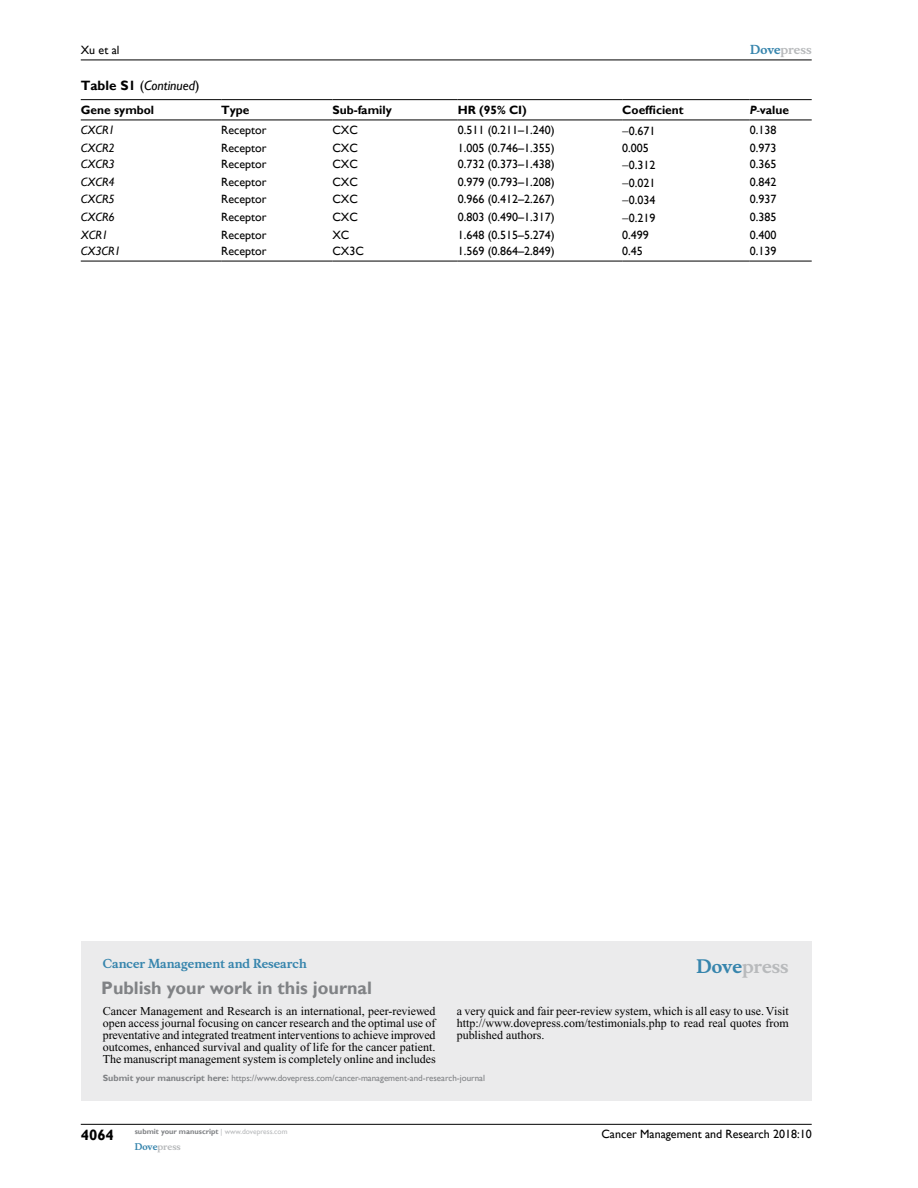
<style>
.page{position:relative;width:918px;height:1188px;background:#fff}
.page>*{position:absolute;margin:0;border:0;box-sizing:border-box;transform-origin:0 0}
.t1{font:700 18px "Gill Sans";color:#808285}
.t2{font:700 18px "Musee";color:#b8babc}
.t3{font:700 15px "Gill Sans";color:#000}
.t4{font:italic 13.5px "Gill Sans";color:#000}
.t5{font:12px/12px "Times New Roman";color:#000;text-align:justify}
.t6{font:12px "Gill Sans";color:#000}
.t7{font:700 12px "Gill Sans";color:#000}
.t8{font:italic 12px "Gill Sans";color:#000}
.t9{font:700 12px "Musee";color:#3785ad}
.t10{font:700 12px "Musee";color:#b8babc}
.t11{font:9px "Gill Sans";color:#808285}
.t12{font:700 9px "Musee";color:#b8babc}
.t13{font:700 7.5px "Gill Sans";color:#808285}
.s1{font-weight:700;font-style:normal}
.s2{font-style:normal}
.s3{color:#3785ad}
.s4{font-style:italic}
.s5{font-weight:400;font-style:italic}
.s6{font-weight:700}
.s7{font-weight:400;color:#b8babc}
</style>
<div class="page">
<div style="left:81px;top:941px;width:731px;height:160px;background:#ebebec"></div>
<hr style="left:81px;top:1124px;width:731px;height:1px;background:#000">
<hr style="left:81px;top:60px;width:731px;height:1px;background:#000">
<hr style="left:81px;top:261px;width:140px;height:1px;background:#000">
<hr style="left:221px;top:261px;width:111px;height:1px;background:#000">
<hr style="left:332px;top:261px;width:126px;height:1px;background:#000">
<hr style="left:458px;top:261px;width:164px;height:1px;background:#000">
<hr style="left:622px;top:261px;width:128px;height:1px;background:#000">
<hr style="left:750px;top:261px;width:62px;height:1px;background:#000">
<hr style="left:81px;top:120px;width:140px;height:1px;background:#000">
<hr style="left:221px;top:120px;width:111px;height:1px;background:#000">
<hr style="left:332px;top:120px;width:126px;height:1px;background:#000">
<hr style="left:458px;top:120px;width:164px;height:1px;background:#000">
<hr style="left:622px;top:120px;width:128px;height:1px;background:#000">
<hr style="left:750px;top:120px;width:62px;height:1px;background:#000">
<hr style="left:81px;top:99px;width:140px;height:1px;background:#000">
<hr style="left:221px;top:99px;width:111px;height:1px;background:#000">
<hr style="left:332px;top:99px;width:126px;height:1px;background:#000">
<hr style="left:458px;top:99px;width:164px;height:1px;background:#000">
<hr style="left:622px;top:99px;width:128px;height:1px;background:#000">
<hr style="left:750px;top:99px;width:62px;height:1px;background:#000">
<p class="t6" style="left:81px;top:43px;width:40px">Xu et al</p>
<p class="t4" style="left:81px;top:78px;width:120px"><span class="s1">Table S1</span> <span class="s2">(</span>Continued<span class="s2">)</span></p>
<p class="t10" style="left:750px;top:43px;width:63px"><span class="s3">Dove</span>press</p>
<p class="t7" style="left:81px;top:103px;width:75px">Gene symbol</p>
<p class="t7" style="left:221px;top:103px;width:30px">Type</p>
<p class="t7" style="left:332px;top:103px;width:61px">Sub-family</p>
<p class="t7" style="left:458px;top:103px;width:71px">HR (95% CI)</p>
<p class="t7" style="left:622px;top:103px;width:63px">Coefficient</p>
<p class="t7" style="left:750px;top:103px;width:41px"><span class="s4">P</span><span class="s5">-</span>value</p>
<p class="t8" style="left:81px;top:123px;width:35px">CXCR1</p>
<p class="t6" style="left:221px;top:123px;width:47px">Receptor</p>
<p class="t6" style="left:332px;top:123px;width:27px">CXC</p>
<p class="t6" style="left:458px;top:123px;width:98px">0.511 (0.211–1.240)</p>
<p class="t6" style="left:622px;top:124px;width:35px">−0.671</p>
<p class="t6" style="left:750px;top:123px;width:28px">0.138</p>
<p class="t8" style="left:81px;top:141px;width:35px">CXCR2</p>
<p class="t6" style="left:221px;top:141px;width:47px">Receptor</p>
<p class="t6" style="left:332px;top:141px;width:27px">CXC</p>
<p class="t6" style="left:458px;top:141px;width:98px">1.005 (0.746–1.355)</p>
<p class="t6" style="left:622px;top:141px;width:28px">0.005</p>
<p class="t6" style="left:750px;top:141px;width:28px">0.973</p>
<p class="t8" style="left:81px;top:157px;width:35px">CXCR3</p>
<p class="t6" style="left:221px;top:157px;width:47px">Receptor</p>
<p class="t6" style="left:332px;top:157px;width:27px">CXC</p>
<p class="t6" style="left:458px;top:157px;width:98px">0.732 (0.373–1.438)</p>
<p class="t6" style="left:622px;top:158px;width:35px">−0.312</p>
<p class="t6" style="left:750px;top:157px;width:28px">0.365</p>
<p class="t8" style="left:81px;top:175px;width:35px">CXCR4</p>
<p class="t6" style="left:221px;top:175px;width:47px">Receptor</p>
<p class="t6" style="left:332px;top:175px;width:27px">CXC</p>
<p class="t6" style="left:458px;top:175px;width:98px">0.979 (0.793–1.208)</p>
<p class="t6" style="left:622px;top:176px;width:35px">−0.021</p>
<p class="t6" style="left:750px;top:175px;width:28px">0.842</p>
<p class="t8" style="left:81px;top:192px;width:35px">CXCR5</p>
<p class="t6" style="left:221px;top:192px;width:47px">Receptor</p>
<p class="t6" style="left:332px;top:192px;width:27px">CXC</p>
<p class="t6" style="left:458px;top:192px;width:98px">0.966 (0.412–2.267)</p>
<p class="t6" style="left:622px;top:193px;width:35px">−0.034</p>
<p class="t6" style="left:750px;top:192px;width:28px">0.937</p>
<p class="t8" style="left:81px;top:210px;width:35px">CXCR6</p>
<p class="t6" style="left:221px;top:210px;width:47px">Receptor</p>
<p class="t6" style="left:332px;top:210px;width:27px">CXC</p>
<p class="t6" style="left:458px;top:210px;width:98px">0.803 (0.490–1.317)</p>
<p class="t6" style="left:622px;top:211px;width:35px">−0.219</p>
<p class="t6" style="left:750px;top:210px;width:28px">0.385</p>
<p class="t8" style="left:81px;top:227px;width:29px">XCR1</p>
<p class="t6" style="left:221px;top:228px;width:47px">Receptor</p>
<p class="t6" style="left:332px;top:228px;width:18px">XC</p>
<p class="t6" style="left:458px;top:228px;width:98px">1.648 (0.515–5.274)</p>
<p class="t6" style="left:622px;top:228px;width:28px">0.499</p>
<p class="t6" style="left:750px;top:228px;width:28px">0.400</p>
<p class="t8" style="left:81px;top:244px;width:42px">CX3CR1</p>
<p class="t6" style="left:221px;top:244px;width:47px">Receptor</p>
<p class="t6" style="left:332px;top:244px;width:33px">CX3C</p>
<p class="t6" style="left:458px;top:244px;width:98px">1.569 (0.864–2.849)</p>
<p class="t6" style="left:622px;top:244px;width:22px">0.45</p>
<p class="t6" style="left:750px;top:244px;width:28px">0.139</p>
<p class="t9" style="left:103px;top:956px;width:206px">Cancer Management and Research</p>
<h1 class="t1" style="left:101px;top:977px;width:272px">Publish your work in this journal</h1>
<h1 class="t2" style="left:697px;top:955px;width:94px"><span class="s3">Dove</span>press</h1>
<p class="t5" style="left:103px;top:1005px;width:334px">Cancer Management and Research is an international, peer-reviewed open access journal focusing on cancer research and the optimal use of preventative and integrated treatment interventions to achieve improved outcomes, enhanced survival and quality of life for the cancer patient.<br>The manuscript management system is completely online and includes</p>
<p class="t5" style="left:457px;top:1005px;width:333px">a very quick and fair peer-review system, which is all easy to use. Visit http://www.dovepress.com/testimonials.php to read real quotes from published authors.</p>
<p class="t11" style="left:103px;top:1072px;width:384px"><span class="s6">Submit your manuscript here:</span> https://www.dovepress.com/cancer-management-and-research-journal</p>
<p class="t3" style="left:81px;top:1126px;width:35px">4064</p>
<p class="t13" style="left:135px;top:1127px;width:154px">submit your manuscript <span class="s7">| www.dovepress.com</span></p>
<p class="t12" style="left:135px;top:1141px;width:48px"><span class="s3">Dove</span>press</p>
<p class="t6" style="left:601px;top:1127px;width:212px">Cancer Management and Research 2018:10</p>
</div>
